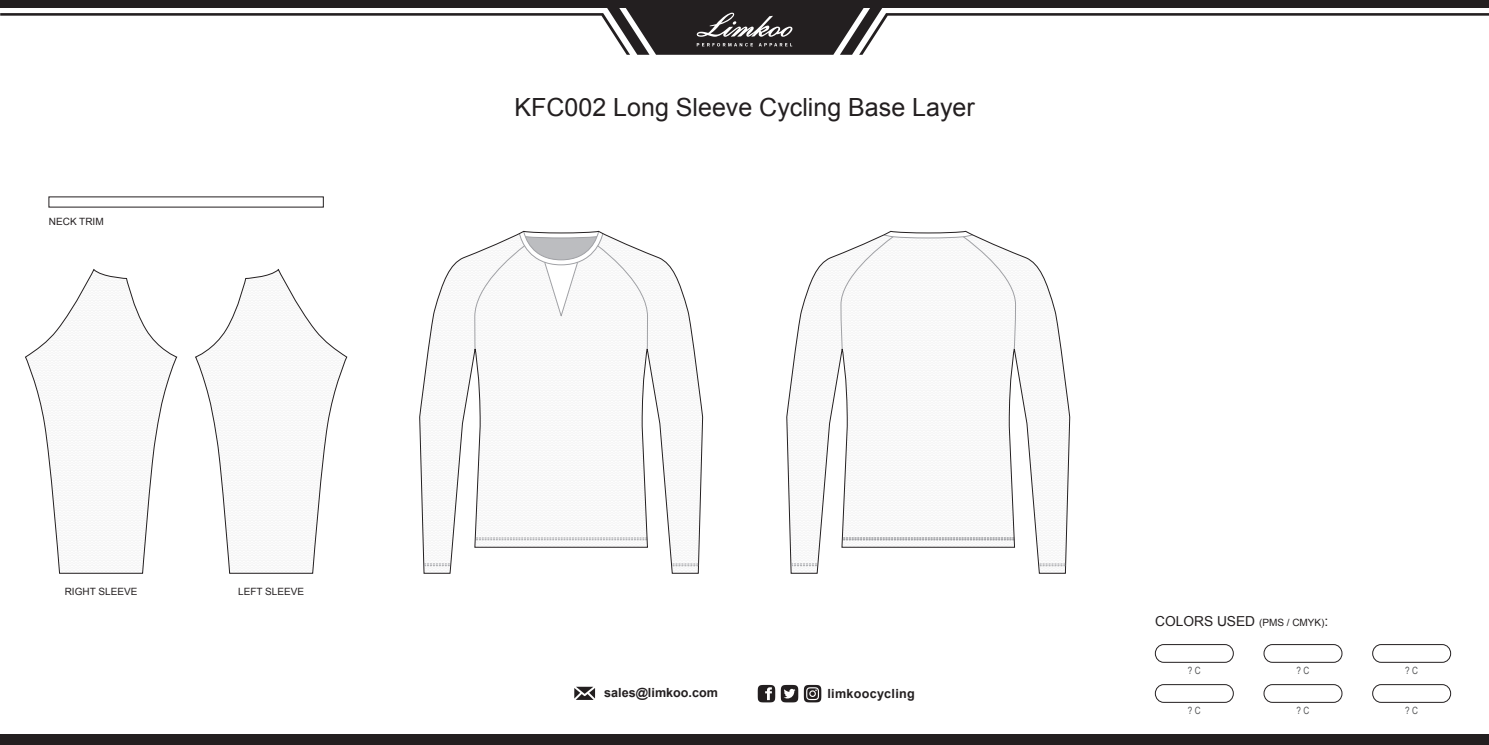
<style>
.page{position:relative;width:1489px;height:745px;background:#fff}
.page>*{position:absolute;margin:0;border:0;box-sizing:border-box;transform-origin:0 0}
.t1{font:25px "Arial";color:#231f20}
.t2{font:13.75px "Arial";color:#231f20}
.t3{font:700 12.62px "Arial";color:#231f20}
.t4{font:700 12.62px "Arial";letter-spacing:.02em;color:#231f20}
.t5{font:10px "Arial";color:#231f20}
.t6{font:10px "Arial Narrow";color:#545557}
.s1{font-size:10px}
</style>
<div class="page">
<svg style="left:419px;top:230px;width:283px;height:343px"></svg>
<svg style="left:786px;top:231px;width:283px;height:342px"></svg>
<svg style="left:25px;top:269px;width:152px;height:304px"></svg>
<svg style="left:195px;top:269px;width:152px;height:304px"></svg>
<svg style="left:0;top:7px;width:1488px;height:48px"></svg>
<div style="left:0;top:0;width:1488px;height:7px;background:#231f20"></div>
<div style="left:0;top:733px;width:1488px;height:11px;background:#231f20"></div>
<svg style="left:574px;top:686px;width:21px;height:13px"></svg>
<svg style="left:757px;top:684px;width:64px;height:18px"></svg>
<div style="left:1263px;top:643px;width:79px;height:19px;border:1px solid #231f20;border-radius:9px"></div>
<div style="left:1372px;top:643px;width:78px;height:19px;border:1px solid #231f20;border-radius:9px"></div>
<div style="left:1154px;top:643px;width:79px;height:19px;border:1px solid #231f20;border-radius:9px"></div>
<div style="left:1263px;top:683px;width:79px;height:19px;border:1px solid #231f20;border-radius:9px"></div>
<div style="left:1372px;top:683px;width:78px;height:19px;border:1px solid #231f20;border-radius:9px"></div>
<div style="left:1154px;top:683px;width:79px;height:19px;border:1px solid #231f20;border-radius:9px"></div>
<p class="t5" style="left:49px;top:214px;width:56px">NECK TRIM</p>
<p class="t5" style="left:65px;top:584px;width:74px">RIGHT SLEEVE</p>
<p class="t5" style="left:238px;top:584px;width:67px">LEFT SLEEVE</p>
<p class="t1" style="left:514px;top:91px;width:461px">KFC002 Long Sleeve Cycling Base Layer</p>
<p class="t3" style="left:604px;top:684px;width:115px">sales@limkoo.com</p>
<p class="t4" style="left:827px;top:684px;width:89px">limkoocycling</p>
<p class="t2" style="left:1154px;top:612px;width:175px">COLORS USED <span class="s1">(PMS / CMYK)</span>:</p>
<p class="t6" style="left:1187px;top:663px;width:14px">? C</p>
<p class="t6" style="left:1296px;top:663px;width:14px">? C</p>
<p class="t6" style="left:1405px;top:663px;width:14px">? C</p>
<p class="t6" style="left:1187px;top:703px;width:14px">? C</p>
<p class="t6" style="left:1296px;top:703px;width:14px">? C</p>
<p class="t6" style="left:1405px;top:703px;width:14px">? C</p>
</div>
